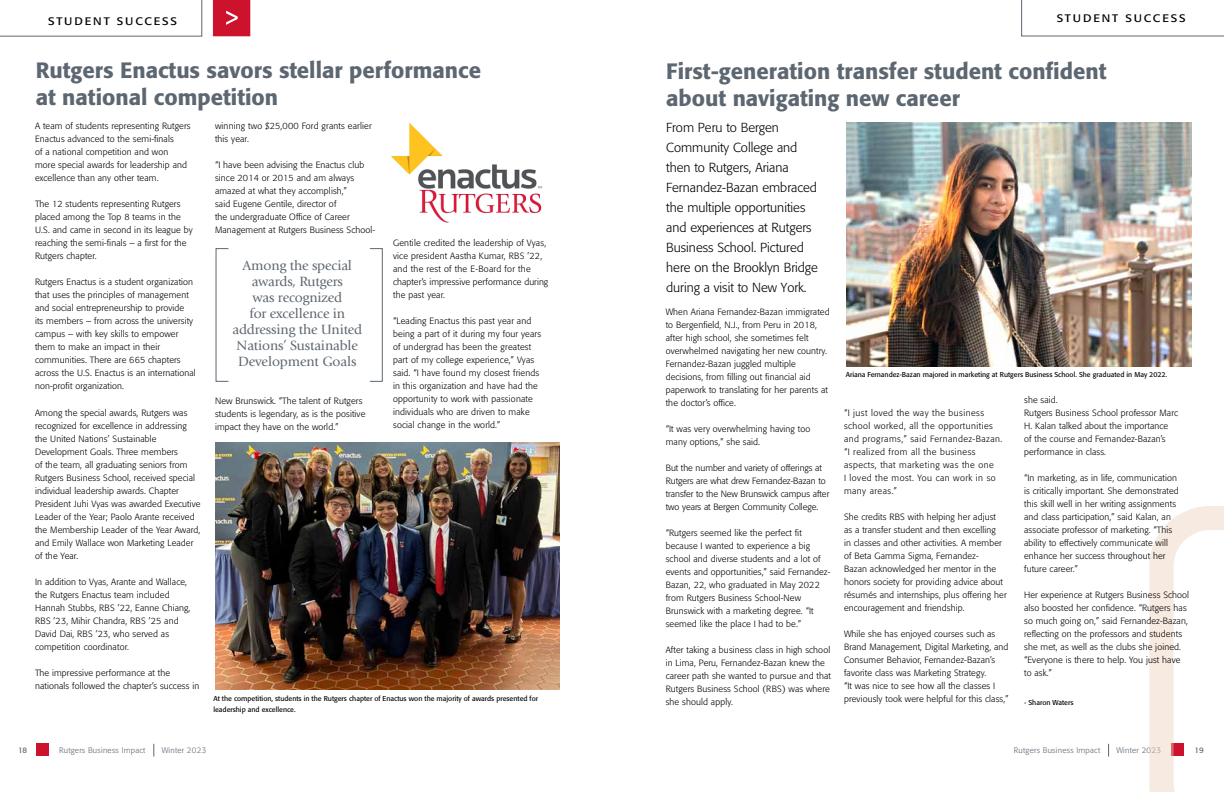
<style>
.page{position:relative;width:1224px;height:792px;background:#fff}
.page>*{position:absolute;margin:0;border:0;box-sizing:border-box;transform-origin:0 0}
.t1{font:500 22px/27px "Formata BQ";color:#5d6771}
.t2{font:14px/16px "Giovanni Std";letter-spacing:-.01em;color:#5d6771;text-align:center}
.t3{font:300 13px/20px "Formata BQ";color:#000}
.t4{font:10.8px "Formata BQ";letter-spacing:.155em;color:#000;scale:1.11 1}
.t5{font:300 9px/13px "Formata BQ";letter-spacing:.015em;color:#000}
.t6{font:300 9px/13px "Formata BQ";letter-spacing:.05em;color:#000}
.t7{font:300 8px "Formata BQ";letter-spacing:.03em;color:#5d6771}
.t8{font:8px "Formata BQ";color:#5d6771}
.t9{font:7px/11px "Formata BQ";color:#000}
</style>
<div class="page">
<div style="left:36px;top:743px;width:13px;height:13px;background:#cd122d"></div>
<svg style="left:154px;top:744px;width:1px;height:13px"></svg>
<svg style="left:1108px;top:744px;width:1px;height:13px"></svg>
<svg style="left:1021px;top:0;width:203px;height:36px"></svg>
<svg style="left:213px;top:0;width:37px;height:36px"></svg>
<svg style="left:0;top:0;width:202px;height:36px"></svg>
<img style="left:216px;top:442px;width:344px;height:248px">
<div style="left:370px;top:248px;width:13px;height:134px;border:1px solid #5d6771"></div>
<img style="left:391px;top:122px;width:152px;height:101px">
<img style="left:1149px;top:506px;width:75px;height:286px">
<img style="left:846px;top:122px;width:346px;height:244px">
<p class="t4" style="left:48px;top:15px;width:118px">STUDENT SUCCESS</p>
<p class="t4" style="left:1057px;top:12px;width:118px">STUDENT SUCCESS</p>
<h1 class="t1" style="left:36px;top:56px;width:447px">Rutgers Enactus savors stellar performance at national competition</h1>
<p class="t5" style="left:35px;top:120px;width:157px">A team of students representing Rutgers Enactus advanced to the semi-finals<br>of a national competition and won more special awards for leadership and excellence than any other team.</p>
<p class="t5" style="left:35px;top:198px;width:159px">The 12 students representing Rutgers placed among the Top 8 teams in the U.S. and came in second in its league by reaching the semi-finals – a first for the Rutgers chapter.</p>
<p class="t5" style="left:35px;top:276px;width:162px">Rutgers Enactus is a student organization that uses the principles of management and social entrepreneurship to provide<br>its members – from across the university campus – with key skills to empower them to make an impact in their communities. There are 665 chapters across the U.S. Enactus is an international non-profit organization.</p>
<p class="t5" style="left:35px;top:406px;width:167px">Among the special awards, Rutgers was recognized for excellence in addressing the United Nations’ Sustainable Development Goals. Three members<br>of the team, all graduating seniors from Rutgers Business School, received special individual leadership awards. Chapter President Juhi Vyas was awarded Executive Leader of the Year; Paolo Arante received the Membership Leader of the Year Award, and Emily Wallace won Marketing Leader of the Year.</p>
<p class="t5" style="left:35px;top:575px;width:157px">In addition to Vyas, Arante and Wallace, the Rutgers Enactus team included Hannah Stubbs, RBS ’22, Eanne Chiang, RBS ’23, Mihir Chandra, RBS ’25 and David Dai, RBS ’23, who served as competition coordinator.</p>
<p class="t5" style="left:35px;top:666px;width:166px">The impressive performance at the nationals followed the chapter’s success in</p>
<p class="t5" style="left:215px;top:119px;width:158px">winning two $25,000 Ford grants earlier this year.</p>
<p class="t5" style="left:215px;top:159px;width:162px">“I have been advising the Enactus club since 2014 or 2015 and am always amazed at what they accomplish,”<br>said Eugene Gentile, director of<br>the undergraduate Office of Career Management at Rutgers Business School-</p>
<h2 class="t2" style="left:232px;top:257px;width:131px">Among the special awards, Rutgers<br>was recognized<br>for excellence in addressing the United<br>Nations’ Sustainable<br>Development Goals</h2>
<p class="t5" style="left:215px;top:394px;width:152px">New Brunswick. “The talent of Rutgers students is legendary, as is the positive impact they have on the world.”</p>
<p class="t5" style="left:393px;top:237px;width:157px">Gentile credited the leadership of Vyas, vice president Aastha Kumar, RBS ’22, and the rest of the E-Board for the chapter’s impressive performance during the past year.</p>
<p class="t5" style="left:393px;top:315px;width:150px">“Leading Enactus this past year and being a part of it during my four years of undergrad has been the greatest part of my college experience,” Vyas said. “I have found my closest friends in this organization and have had the opportunity to work with passionate individuals who are driven to make social change in the world.”</p>
<p class="t9" style="left:213px;top:693px;width:326px">At the competition, students in the Rutgers chapter of Enactus won the majority of awards presented for leadership and excellence.</p>
<h1 class="t1" style="left:666px;top:57px;width:442px">First-generation transfer student confident about navigating new career</h1>
<h3 class="t3" style="left:666px;top:118px;width:153px">From Peru to Bergen<br>Community College and then to Rutgers, Ariana<br>Fernandez-Bazan embraced the multiple opportunities and experiences at Rutgers<br>Business School. Pictured here on the Brooklyn Bridge during a visit to New York.</h3>
<p class="t5" style="left:666px;top:305px;width:165px">When Ariana Fernandez-Bazan immigrated to Bergenfield, N.J., from Peru in 2018, after high school, she sometimes felt overwhelmed navigating her new country.<br>Fernandez-Bazan juggled multiple decisions, from filling out financial aid paperwork to translating for her parents at the doctor’s office.</p>
<p class="t5" style="left:666px;top:422px;width:146px">“It was very overwhelming having too many options,” she said.</p>
<p class="t5" style="left:666px;top:462px;width:165px">But the number and variety of offerings at Rutgers are what drew Fernandez-Bazan to transfer to the New Brunswick campus after two years at Bergen Community College.</p>
<p class="t5" style="left:666px;top:527px;width:166px">“Rutgers seemed like the perfect fit because I wanted to experience a big school and diverse students and a lot of events and opportunities,” said Fernandez-Bazan, 22, who graduated in May 2022 from Rutgers Business School-New Brunswick with a marketing degree. “It seemed like the place I had to be.”</p>
<p class="t5" style="left:666px;top:644px;width:167px">After taking a business class in high school in Lima, Peru, Fernandez-Bazan knew the career path she wanted to pursue and that Rutgers Business School (RBS) was where she should apply.</p>
<p class="t9" style="left:846px;top:369px;width:323px">Ariana Fernandez-Bazan majored in marketing at Rutgers Business School. She graduated in May 2022.</p>
<p class="t6" style="left:844px;top:406px;width:160px">“I just loved the way the business school worked, all the opportunities and programs,” said Fernandez-Bazan. “I realized from all the business aspects, that marketing was the one<br>I loved the most. You can work in so many areas.”</p>
<p class="t5" style="left:844px;top:510px;width:164px">She credits RBS with helping her adjust<br>as a transfer student and then excelling<br>in classes and other activities. A member of Beta Gamma Sigma, Fernandez-<br>Bazan acknowledged her mentor in the honors society for providing advice about résumés and internships, plus offering her encouragement and friendship.</p>
<p class="t5" style="left:844px;top:627px;width:166px">While she has enjoyed courses such as Brand Management, Digital Marketing, and Consumer Behavior, Fernandez-Bazan’s favorite class was Marketing Strategy.<br>“It was nice to see how all the classes I previously took were helpful for this class,”</p>
<p class="t5" style="left:1024px;top:393px;width:155px">she said.<br>Rutgers Business School professor Marc<br>H. Kalan talked about the importance<br>of the course and Fernandez-Bazan’s performance in class.</p>
<p class="t5" style="left:1024px;top:471px;width:156px">“In marketing, as in life, communication is critically important. She demonstrated this skill well in her writing assignments and class participation,” said Kalan, an associate professor of marketing. “This ability to effectively communicate will enhance her success throughout her future career.”</p>
<p class="t5" style="left:1024px;top:588px;width:167px">Her experience at Rutgers Business School also boosted her confidence. “Rutgers has so much going on,” said Fernandez-Bazan, reflecting on the professors and students she met, as well as the clubs she joined. “Everyone is there to help. You just have to ask.”</p>
<p class="t9" style="left:1024px;top:697px;width:51px">- Sharon Waters</p>
<p class="t7" style="left:59px;top:745px;width:88px">Rutgers Business Impact</p>
<p class="t7" style="left:162px;top:745px;width:46px">Winter 2023</p>
<p class="t7" style="left:1014px;top:745px;width:88px">Rutgers Business Impact</p>
<p class="t7" style="left:1117px;top:745px;width:46px">Winter 2023</p>
<p class="t8" style="left:18px;top:745px;width:11px">18</p>
<p class="t8" style="left:1194px;top:745px;width:11px">19</p>
</div>
